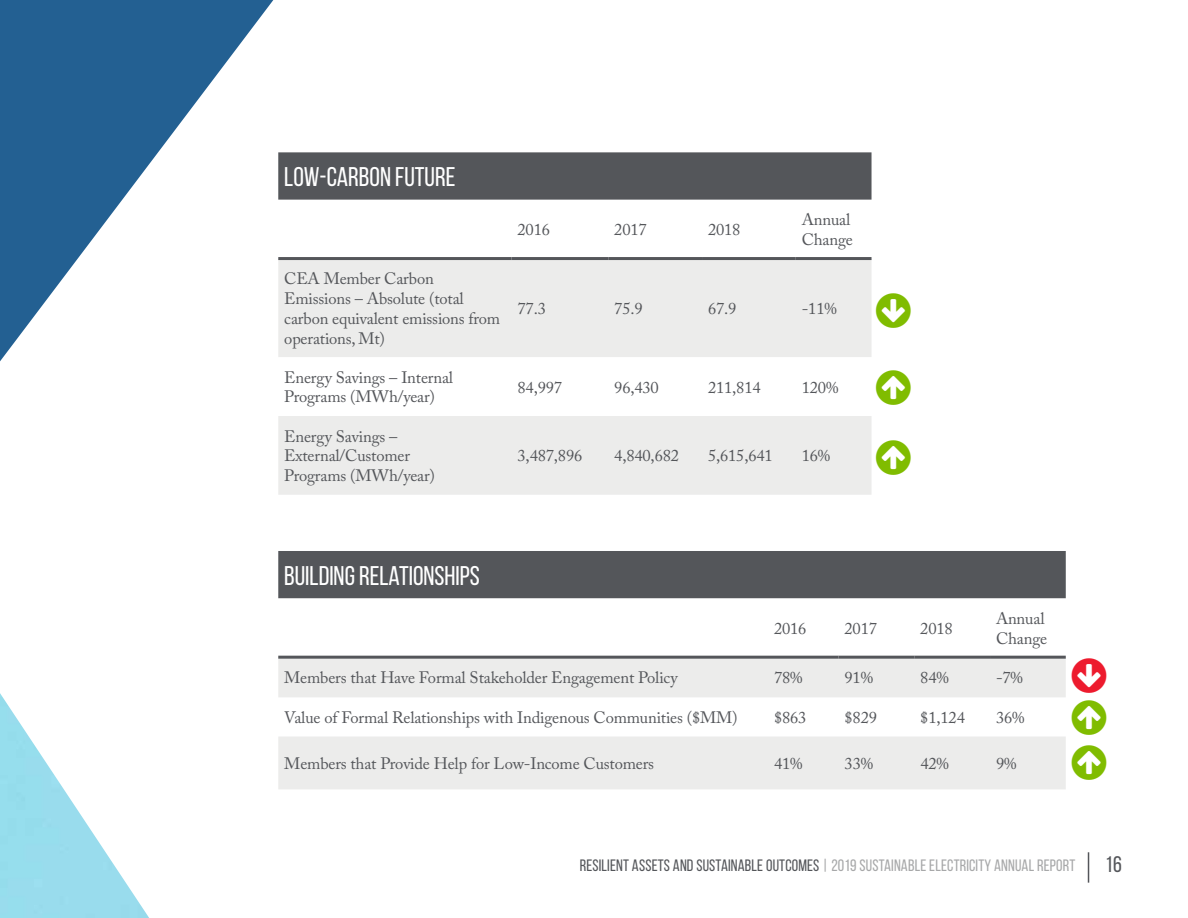
<style>
.page{position:relative;width:1188px;height:918px;background:#fff}
.page>*{position:absolute;margin:0;border:0;box-sizing:border-box;transform-origin:0 0}
.t1{font:27px "Bebas Neue";color:#fff}
.t2{font:22.5px "Bebas Neue";color:#54565a}
.t3{font:16.5px/19.8px "Adobe Caslon Pro";letter-spacing:-.01em;color:#54565a}
.t4{font:16.5px "Bebas Neue";letter-spacing:.01em;color:#a7a8a9}
.s1{color:#54565a}
</style>
<div class="page">
<hr style="left:1088px;top:852px;width:1px;height:31px;background:#54565a">
<img style="left:0;top:693px;width:149px;height:225px">
<svg style="left:0;top:0;width:273px;height:361px;fill:#236092"></svg>
<div style="left:278px;top:152px;width:594px;height:48px;background:#54565a"></div>
<svg style="left:278px;top:260px;width:594px;height:235px;fill:#ececeb"></svg>
<hr style="left:278px;top:257px;width:234px;height:3px;background:#54565a">
<hr style="left:512px;top:257px;width:96px;height:3px;background:#54565a">
<hr style="left:608px;top:257px;width:94px;height:3px;background:#54565a">
<hr style="left:702px;top:257px;width:94px;height:3px;background:#54565a">
<hr style="left:796px;top:257px;width:76px;height:3px;background:#54565a">
<div style="left:278px;top:551px;width:788px;height:47px;background:#54565a"></div>
<svg style="left:278px;top:659px;width:788px;height:130px;fill:#ececeb"></svg>
<hr style="left:278px;top:656px;width:490px;height:3px;background:#54565a">
<hr style="left:768px;top:656px;width:71px;height:3px;background:#54565a">
<hr style="left:839px;top:656px;width:75px;height:3px;background:#54565a">
<hr style="left:914px;top:656px;width:76px;height:3px;background:#54565a">
<hr style="left:990px;top:656px;width:76px;height:3px;background:#54565a">
<h1 class="t1" style="left:284px;top:162px;width:173px">LOW-CARBON FUTURE</h1>
<p class="t3" style="left:284px;top:269px;width:217px">CEA Member Carbon<br>Emissions – Absolute (total carbon equivalent emissions from operations, Mt)</p>
<p class="t3" style="left:518px;top:220px;width:34px">2016</p>
<p class="t3" style="left:614px;top:220px;width:34px">2017</p>
<p class="t3" style="left:708px;top:220px;width:34px">2018</p>
<p class="t3" style="left:802px;top:210px;width:53px">Annual<br>Change</p>
<p class="t3" style="left:518px;top:298px;width:30px">77.3</p>
<p class="t3" style="left:614px;top:298px;width:30px">75.9</p>
<p class="t3" style="left:708px;top:298px;width:30px">67.9</p>
<p class="t3" style="left:802px;top:298px;width:37px">-11%</p>
<p class="t3" style="left:284px;top:367px;width:170px">Energy Savings – Internal<br>Programs (MWh/year)</p>
<p class="t3" style="left:518px;top:377px;width:46px">84,997</p>
<p class="t3" style="left:614px;top:377px;width:46px">96,430</p>
<p class="t3" style="left:708px;top:377px;width:54px">211,814</p>
<p class="t3" style="left:802px;top:377px;width:38px">120%</p>
<p class="t3" style="left:284px;top:426px;width:152px">Energy Savings –<br>External/Customer<br>Programs (MWh/year)</p>
<p class="t3" style="left:518px;top:446px;width:66px">3,487,896</p>
<p class="t3" style="left:614px;top:446px;width:66px">4,840,682</p>
<p class="t3" style="left:708px;top:446px;width:66px">5,615,641</p>
<p class="t3" style="left:802px;top:446px;width:30px">16%</p>
<h1 class="t1" style="left:284px;top:561px;width:197px">BUILDING RELATIONSHIPS</h1>
<p class="t3" style="left:774px;top:618px;width:34px">2016</p>
<p class="t3" style="left:845px;top:618px;width:34px">2017</p>
<p class="t3" style="left:920px;top:618px;width:34px">2018</p>
<p class="t3" style="left:996px;top:608px;width:53px">Annual<br>Change</p>
<p class="t3" style="left:284px;top:668px;width:395px">Members that Have Formal Stakeholder Engagement Policy</p>
<p class="t3" style="left:774px;top:668px;width:30px">78%</p>
<p class="t3" style="left:845px;top:668px;width:30px">91%</p>
<p class="t3" style="left:920px;top:668px;width:30px">84%</p>
<p class="t3" style="left:996px;top:668px;width:28px">-7%</p>
<p class="t3" style="left:284px;top:707px;width:455px">Value of Formal Relationships with Indigenous Communities ($MM)</p>
<p class="t3" style="left:774px;top:707px;width:34px">$863</p>
<p class="t3" style="left:845px;top:707px;width:34px">$829</p>
<p class="t3" style="left:920px;top:707px;width:46px">$1,124</p>
<p class="t3" style="left:996px;top:707px;width:30px">36%</p>
<p class="t3" style="left:284px;top:753px;width:371px">Members that Provide Help for Low-Income Customers</p>
<p class="t3" style="left:774px;top:753px;width:30px">41%</p>
<p class="t3" style="left:845px;top:753px;width:30px">33%</p>
<p class="t3" style="left:920px;top:753px;width:30px">42%</p>
<p class="t3" style="left:996px;top:753px;width:22px">9%</p>
<p class="t4" style="left:580px;top:856px;width:497px"><span class="s1">RESILIENT ASSETS AND SUSTAINABLE OUTCOMES</span> | 2019 SUSTAINABLE ELECTRICITY ANNUAL REPORT</p>
<h2 class="t2" style="left:1105px;top:852px;width:18px">16</h2>
</div>
